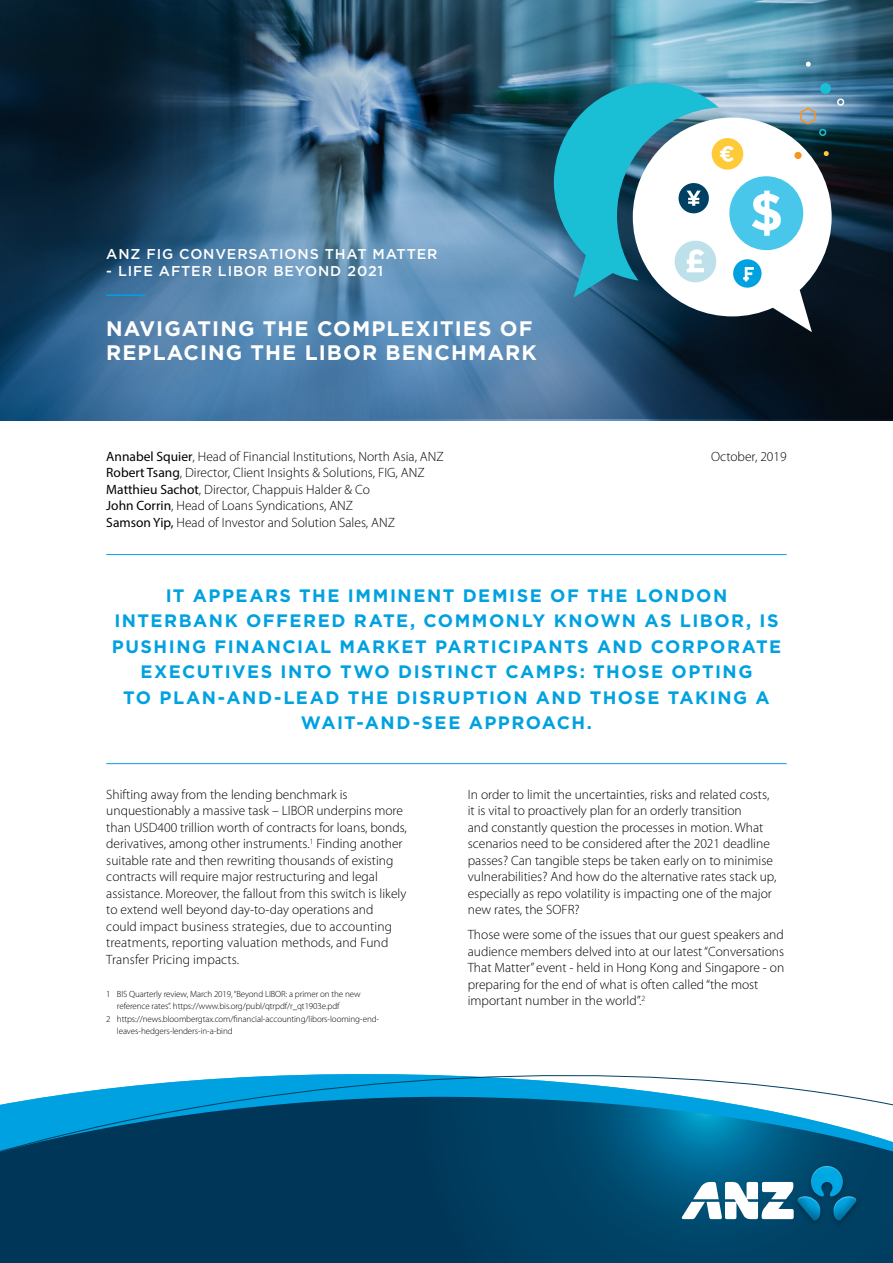
<style>
.page{position:relative;width:893px;height:1263px;background:#fff}
.page>*{position:absolute;margin:0;border:0;box-sizing:border-box;transform-origin:0 0}
.t1{font:700 21px/24px "Gotham";letter-spacing:.05em;color:#fff}
.t2{font:700 18px/25.5px "Gotham";letter-spacing:.085em;color:#00a1e0;text-align:center}
.t3{font:500 14.25px "Gotham";letter-spacing:.06em;color:#fff}
.t4{font:300 13.5px/16.5px "Myriad Pro";color:#000}
.t5{font:300 9px/12px "Myriad Pro";letter-spacing:-.01em;color:#000}
.s1{font-weight:400}
</style>
<div class="page">
<svg style="left:0;top:0;width:893px;height:421px;background:#305675"></svg>
<svg style="left:370px;top:0;width:523px;height:419px;background:#3d6480"></svg>
<hr style="left:106px;top:294px;width:39px;height:2px;background:#00a1e0">
<svg style="left:805px;top:62px;width:6px;height:5px"></svg>
<div style="left:837px;top:98px;width:7px;height:8px;border:2px solid #fff;border-radius:3px"></div>
<svg style="left:554px;top:82px;width:278px;height:250px"></svg>
<hr style="left:106px;top:554px;width:681px;height:1px;background:#00a1e0">
<hr style="left:106px;top:763px;width:681px;height:1px;background:#00a1e0">
<svg style="left:0;top:1172px;width:893px;height:91px;background:#003b5d"></svg>
<svg style="left:0;top:1074px;width:893px;height:98px"></svg>
<img style="left:786px;top:1157px;width:81px;height:77px">
<svg style="left:682px;top:1166px;width:115px;height:55px"></svg>
<img style="left:797px;top:1166px;width:60px;height:55px">
<p class="t3" style="left:106px;top:245px;width:333px">ANZ FIG CONVERSATIONS THAT MATTER</p>
<p class="t3" style="left:106px;top:262px;width:278px">- LIFE AFTER LIBOR BEYOND 2021</p>
<h1 class="t1" style="left:106px;top:315px;width:432px">NAVIGATING THE COMPLEXITIES OF<br>REPLACING THE LIBOR BENCHMARK</h1>
<p class="t4" style="left:106px;top:448px;width:339px"><span class="s1">Annabel Squier</span>, Head of Financial Institutions, North Asia, ANZ</p>
<p class="t4" style="left:711px;top:448px;width:77px">October, 2019</p>
<p class="t4" style="left:106px;top:464px;width:320px"><span class="s1">Robert Tsang</span>, Director, Client Insights &amp; Solutions, FIG, ANZ <span class="s1">Matthieu Sachot</span>, Director, Chappuis Halder &amp; Co<br><span class="s1">John Corrin</span>, Head of Loans Syndications, ANZ<br><span class="s1">Samson Yip,</span> Head of Investor and Solution Sales, ANZ</p>
<p class="t2" style="left:112px;top:582px;width:671px">IT APPEARS THE IMMINENT DEMISE OF THE LONDON INTERBANK OFFERED RATE, COMMONLY KNOWN AS LIBOR, IS PUSHING FINANCIAL MARKET PARTICIPANTS AND CORPORATE EXECUTIVES INTO TWO DISTINCT CAMPS: THOSE OPTING<br>TO PLAN-AND-LEAD THE DISRUPTION AND THOSE TAKING A WAIT-AND-SEE APPROACH.</p>
<p class="t4" style="left:106px;top:786px;width:302px">Shifting away from the lending benchmark is unquestionably a massive task – LIBOR underpins more than USD400 trillion worth of contracts for loans, bonds, derivatives, among other instruments.<sup>1</sup> Finding another suitable rate and then rewriting thousands of existing contracts will require major restructuring and legal assistance. Moreover, the fallout from this switch is likely to extend well beyond day-to-day operations and could impact business strategies, due to accounting treatments, reporting valuation methods, and Fund Transfer Pricing impacts.</p>
<p class="t4" style="left:468px;top:786px;width:310px">In order to limit the uncertainties, risks and related costs, it is vital to proactively plan for an orderly transition<br>and constantly question the processes in motion. What scenarios need to be considered after the 2021 deadline passes? Can tangible steps be taken early on to minimise vulnerabilities? And how do the alternative rates stack up, especially as repo volatility is impacting one of the major new rates, the SOFR?</p>
<p class="t4" style="left:468px;top:926px;width:318px">Those were some of the issues that our guest speakers and audience members delved into at our latest “Conversations That Matter” event - held in Hong Kong and Singapore - on preparing for the end of what is often called “the most important number in the world”.<sup>2</sup></p>
<p class="t5" style="left:117px;top:987px;width:245px;text-indent:-11px">1 BIS Quarterly review, March 2019, “Beyond LIBOR: a primer on the new reference rates”. https://www.bis.org/publ/qtrpdf/r_qt1903e.pdf</p>
<p class="t5" style="left:117px;top:1013px;width:264px;text-indent:-11px">2 https://news.bloombergtax.com/financial-accounting/libors-looming-end&shy;leaves-hedgers-lenders-in-a-bind</p>
</div>
